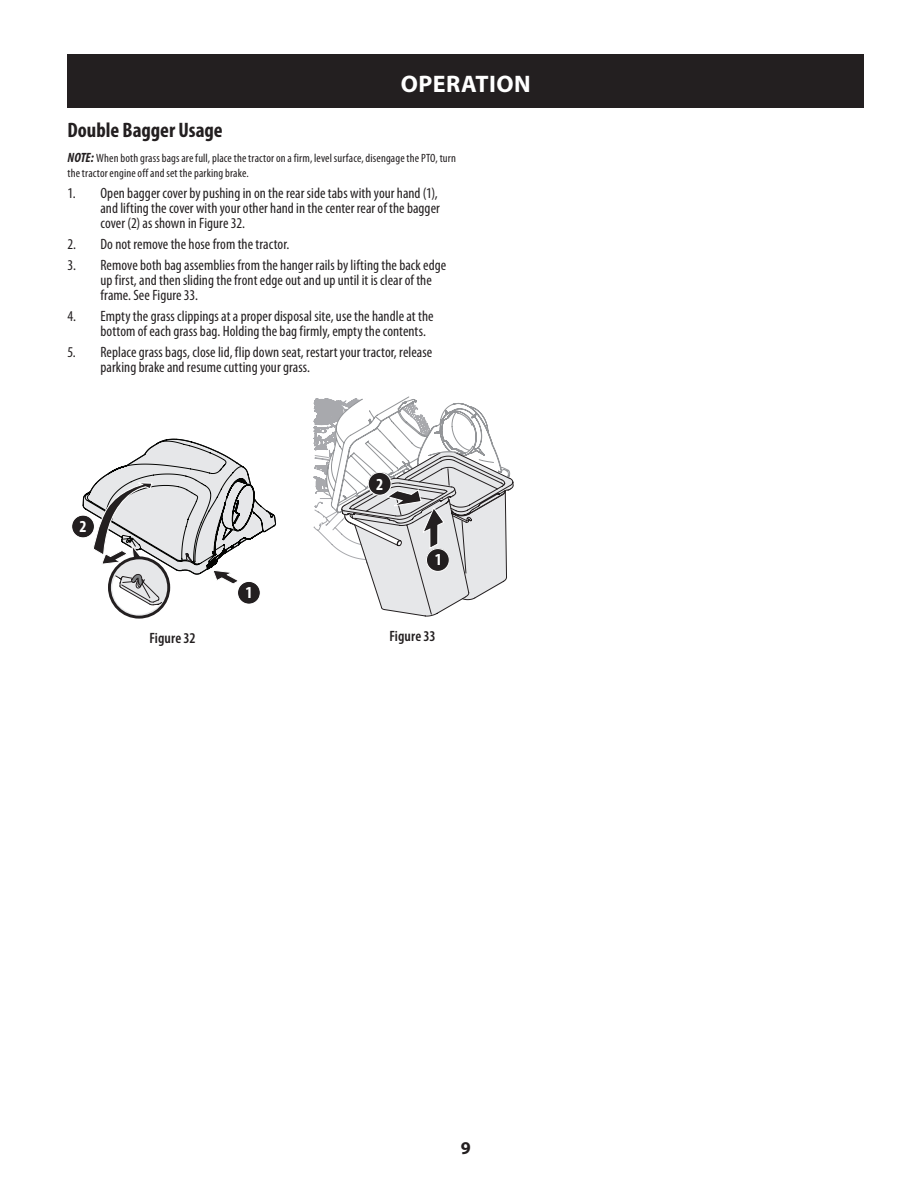
<style>
.page{position:relative;width:918px;height:1188px;background:#fff}
.page>*{position:absolute;margin:0;border:0;box-sizing:border-box;transform-origin:0 0}
.t1{font:700 24px "Myriad Pro";letter-spacing:.02em;color:#fff}
.Heading{font:700 condensed 21px "Myriad Pro";color:#231f20}
.t2{font:700 18px "Myriad Pro";color:#231f20}
.t3{font:700 condensed 16.95px "Myriad Pro";color:#fff}
.t4{font:700 condensed 16.8px "Myriad Pro";color:#fff}
.t5{font:condensed 15px/15px "Myriad Pro";letter-spacing:.005em;color:#231f20}
.t6{font:600 condensed 15px "Myriad Pro";letter-spacing:.005em;color:#231f20}
.Note{font:condensed 12px/14.4px "Myriad Pro";letter-spacing:.01em;color:#231f20}
.s1{font-weight:700;font-style:italic;font-size:13.5px}
</style>
<div class="page">
<div style="left:68px;top:54px;width:796px;height:54px;background:#231f20"></div>
<div style="left:72px;top:515px;width:22px;height:23px;background:#231f20;border-radius:50%"></div>
<div style="left:71px;top:515px;width:24px;height:23px;border:1px solid #fff;border-radius:50%"></div>
<svg style="left:82px;top:439px;width:194px;height:178px"></svg>
<div style="left:238px;top:582px;width:22px;height:22px;background:#231f20;border-radius:50%"></div>
<div style="left:237px;top:581px;width:24px;height:23px;border:1px solid #fff;border-radius:50%"></div>
<svg style="left:314px;top:396px;width:200px;height:221px"></svg>
<div style="left:426px;top:548px;width:23px;height:23px;background:#231f20;border-radius:50%"></div>
<div style="left:426px;top:548px;width:24px;height:24px;border:1px solid #fff;border-radius:50%"></div>
<h1 class="t1" style="left:401px;top:68px;width:131px">OPERATION</h1>
<p class="Heading" style="left:67px;top:117px;width:157px">Double Bagger Usage</p>
<p class="Note" style="left:67px;top:152px;width:390px"><span class="s1">NOTE:</span> When both grass bags are full, place the tractor on a firm, level surface, disengage the PTO, turn the tractor engine off and set the parking brake.</p>
<p class="t5" style="left:100px;top:186px;width:341px;text-indent:-33px">1. Open bagger cover by pushing in on the rear side tabs with your hand (1), and lifting the cover with your other hand in the center rear of the bagger cover (2) as shown in Figure 32.</p>
<p class="t5" style="left:67px;top:237px;width:224px">2. Do not remove the hose from the tractor.</p>
<p class="t5" style="left:100px;top:258px;width:347px;text-indent:-33px">3. Remove both bag assemblies from the hanger rails by lifting the back edge up first, and then sliding the front edge out and up until it is clear of the frame. See Figure 33.</p>
<p class="t5" style="left:100px;top:309px;width:335px;text-indent:-33px">4. Empty the grass clippings at a proper disposal site, use the handle at the bottom of each grass bag. Holding the bag firmly, empty the contents.</p>
<p class="t5" style="left:100px;top:345px;width:333px;text-indent:-33px">5. Replace grass bags, close lid, flip down seat, restart your tractor, release parking brake and resume cutting your grass.</p>
<p class="t4" style="left:80px;top:516px;width:9px">2</p>
<p class="t6" style="left:149px;top:628px;width:48px">Figure 32</p>
<p class="t4" style="left:246px;top:582px;width:9px">1</p>
<p class="t3" style="left:376px;top:474px;width:9px">2</p>
<p class="t3" style="left:435px;top:549px;width:9px">1</p>
<p class="t6" style="left:389px;top:626px;width:48px">Figure 33</p>
<p class="t2" style="left:461px;top:1136px;width:11px">9</p>
</div>
